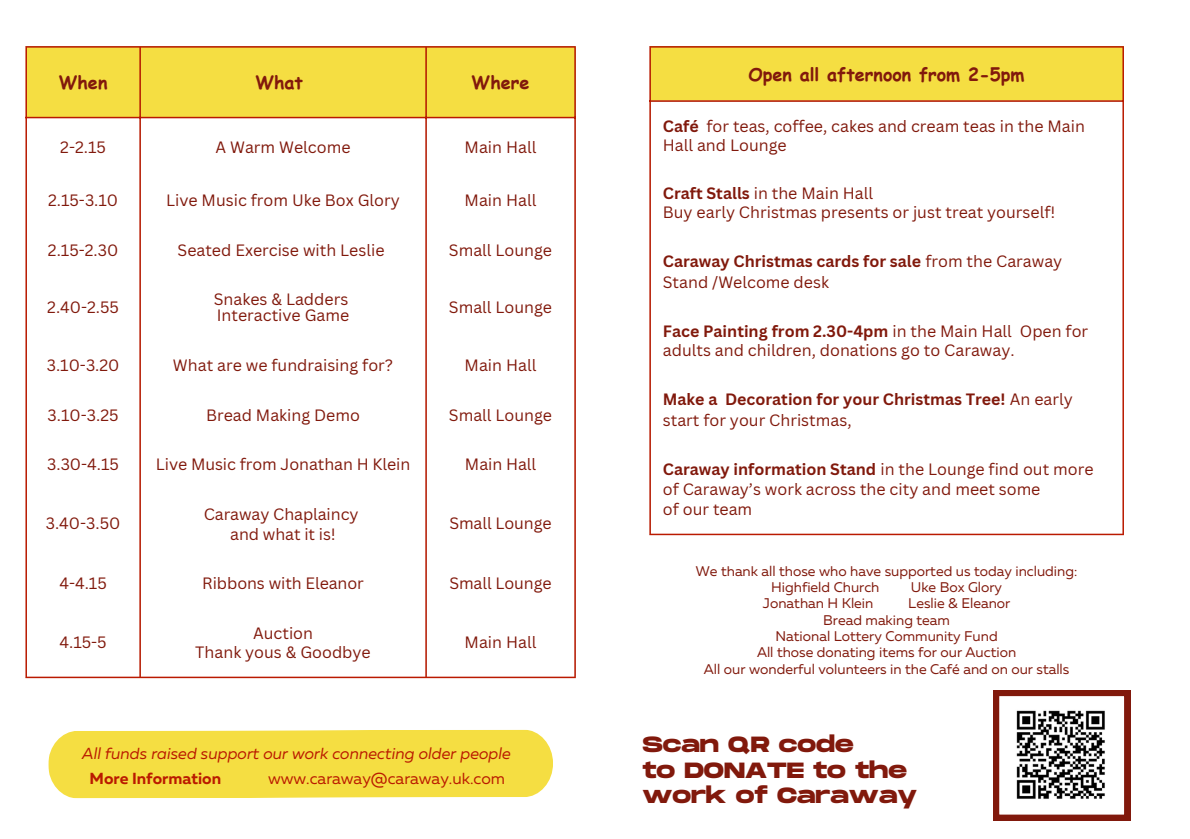
<style>
.page{position:relative;width:1190px;height:839px;background:#fff}
.page>*{position:absolute;margin:0;border:0;box-sizing:border-box;transform-origin:0 0}
.t1{font:700 22px/25.4px "Monument Extended";color:#81190c}
.t2{font:700 18px "Comic Sans MS";color:#81190c}
.t3{font:16px/18.6px "Canva Sans";color:#81190c}
.t4{font:700 16px/21.4px "Canva Sans";color:#81190c}
.t5{font:italic 16px "Muller";color:#ba1a00}
.t6{font:16px "Muller";color:#ba1a00}
.t7{font:700 16px "Muller";color:#ba1a00}
.t8{font:14px "Muller";color:#81190c}
.s1{font-weight:700}
.s2{font-weight:400}
</style>
<div class="page">
<div style="left:48px;top:729px;width:505px;height:69px;background:#f5de42"></div>
<div style="left:27px;top:48px;width:547px;height:69px;background:#f5de42"></div>
<hr style="left:25px;top:48px;width:2px;height:628px;background:#ba1a00">
<hr style="left:139px;top:48px;width:2px;height:628px;background:#ba1a00">
<hr style="left:425px;top:48px;width:2px;height:628px;background:#ba1a00">
<hr style="left:574px;top:48px;width:2px;height:628px;background:#ba1a00">
<hr style="left:25px;top:46px;width:551px;height:2px;background:#ba1a00">
<hr style="left:25px;top:117px;width:551px;height:1px;background:#ba1a00">
<hr style="left:25px;top:676px;width:551px;height:2px;background:#ba1a00">
<div style="left:650px;top:46px;width:474px;height:55px;background:#f5de42"></div>
<hr style="left:649px;top:48px;width:2px;height:485px;background:#ba1a00">
<hr style="left:1122px;top:48px;width:2px;height:485px;background:#ba1a00">
<hr style="left:649px;top:46px;width:475px;height:2px;background:#ba1a00">
<hr style="left:649px;top:100px;width:475px;height:2px;background:#ba1a00">
<hr style="left:649px;top:533px;width:475px;height:2px;background:#ba1a00">
<svg style="left:993px;top:690px;width:137px;height:130px"></svg>
<img style="left:1005px;top:698px;width:113px;height:113px">
<p class="t2" style="left:59px;top:69px;width:50px">When</p>
<p class="t2" style="left:255px;top:69px;width:49px">What</p>
<p class="t2" style="left:472px;top:69px;width:59px">Where</p>
<p class="t3" style="left:60px;top:137px;width:47px">2-2.15</p>
<p class="t3" style="left:216px;top:137px;width:136px">A Warm Welcome</p>
<p class="t3" style="left:465px;top:137px;width:73px">Main Hall</p>
<p class="t3" style="left:48px;top:191px;width:72px">2.15-3.10</p>
<p class="t3" style="left:166px;top:191px;width:235px">Live Music from Uke Box Glory</p>
<p class="t3" style="left:465px;top:191px;width:73px">Main Hall</p>
<p class="t3" style="left:48px;top:240px;width:72px">2.15-2.30</p>
<p class="t3" style="left:178px;top:240px;width:208px">Seated Exercise with Leslie</p>
<p class="t3" style="left:449px;top:240px;width:105px">Small Lounge</p>
<p class="t3" style="left:47px;top:298px;width:73px">2.40-2.55</p>
<p class="t3" style="left:214px;top:290px;width:136px">Snakes &amp; Ladders</p>
<p class="t3" style="left:217px;top:306px;width:134px">Interactive Game</p>
<p class="t3" style="left:449px;top:298px;width:105px">Small Lounge</p>
<p class="t3" style="left:47px;top:356px;width:74px">3.10-3.20</p>
<p class="t3" style="left:173px;top:356px;width:222px">What are we fundraising for?</p>
<p class="t3" style="left:465px;top:356px;width:73px">Main Hall</p>
<p class="t3" style="left:48px;top:405px;width:72px">3.10-3.25</p>
<p class="t3" style="left:206px;top:405px;width:155px">Bread Making Demo</p>
<p class="t3" style="left:449px;top:405px;width:105px">Small Lounge</p>
<p class="t3" style="left:47px;top:455px;width:73px">3.30-4.15</p>
<p class="t3" style="left:156px;top:455px;width:256px">Live Music from Jonathan H Klein</p>
<p class="t3" style="left:465px;top:455px;width:73px">Main Hall</p>
<p class="t3" style="left:46px;top:513px;width:76px">3.40-3.50</p>
<p class="t3" style="left:204px;top:504px;width:156px">Caraway Chaplaincy</p>
<p class="t3" style="left:230px;top:524px;width:107px">and what it is!</p>
<p class="t3" style="left:449px;top:513px;width:104px">Small Lounge</p>
<p class="t3" style="left:59px;top:573px;width:49px">4-4.15</p>
<p class="t3" style="left:202px;top:573px;width:163px">Ribbons with Eleanor</p>
<p class="t3" style="left:449px;top:573px;width:104px">Small Lounge</p>
<p class="t3" style="left:59px;top:633px;width:49px">4.15-5</p>
<p class="t3" style="left:253px;top:623px;width:61px">Auction</p>
<p class="t3" style="left:195px;top:642px;width:177px">Thank yous &amp; Goodbye</p>
<p class="t3" style="left:465px;top:633px;width:73px">Main Hall</p>
<p class="t5" style="left:82px;top:746px;width:430px">All funds raised support our work connecting older people</p>
<p class="t7" style="left:90px;top:771px;width:133px">More Information</p>
<p class="t6" style="left:268px;top:771px;width:239px">www.caraway@caraway.uk.com</p>
<p class="t2" style="left:748px;top:61px;width:277px">Open all afternoon from 2-5pm</p>
<p class="t3" style="left:663px;top:117px;width:424px"><span class="s1">Café</span> for teas, coffee, cakes and cream teas in the Main<br>Hall and Lounge</p>
<p class="t3" style="left:663px;top:184px;width:212px"><span class="s1">Craft Stalls</span> in the Main Hall</p>
<p class="t3" style="left:663px;top:202px;width:394px">Buy early Christmas presents or just treat yourself!</p>
<p class="t3" style="left:663px;top:250px;width:401px;line-height:21.4px"><span class="s1">Caraway Christmas cards for sale</span> from the Caraway<br>Stand /Welcome desk</p>
<p class="t3" style="left:663px;top:322px;width:427px"><span class="s1">Face Painting from 2.30-4pm</span> in the Main Hall Open for adults and children, donations go to Caraway.</p>
<p class="t4" style="left:663px;top:388px;width:412px">Make a Decoration for your Christmas Tree! <span class="s2">An early start for your Christmas,</span></p>
<p class="t3" style="left:663px;top:459px;width:432px;line-height:20px"><span class="s1">Caraway information Stand</span> in the Lounge find out more of Caraway’s work across the city and meet some</p>
<p class="t3" style="left:663px;top:499px;width:91px">of our team</p>
<p class="t8" style="left:696px;top:564px;width:383px">We thank all those who have supported us today including:</p>
<p class="t8" style="left:771px;top:581px;width:110px">Highfield Church</p>
<p class="t8" style="left:911px;top:581px;width:93px">Uke Box Glory</p>
<p class="t8" style="left:763px;top:597px;width:112px">Jonathan H Klein</p>
<p class="t8" style="left:908px;top:597px;width:104px">Leslie &amp; Eleanor</p>
<p class="t8" style="left:823px;top:613px;width:128px">Bread making team</p>
<p class="t8" style="left:776px;top:630px;width:224px">National Lottery Community Fund</p>
<p class="t8" style="left:757px;top:646px;width:261px">All those donating items for our Auction</p>
<p class="t8" style="left:704px;top:662px;width:367px">All our wonderful volunteers in the Café and on our stalls</p>
<p class="t1" style="left:642px;top:733px;width:213px">Scan QR code</p>
<p class="t1" style="left:642px;top:758px;width:276px">to DONATE to the work of Caraway</p>
</div>
